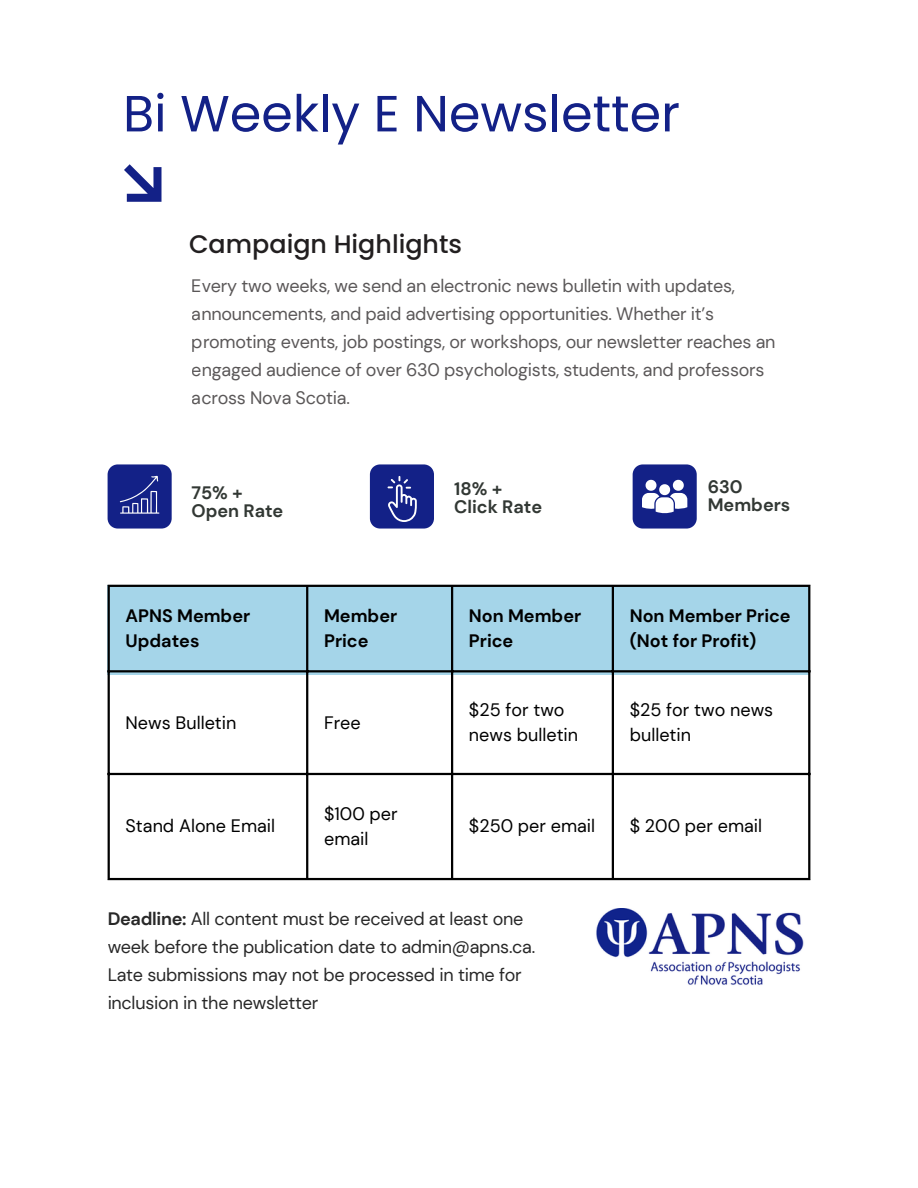
<style>
.page{position:relative;width:918px;height:1188px;background:#fff}
.page>*{position:absolute;margin:0;border:0;box-sizing:border-box;transform-origin:0 0}
.t1{font:50.85px "Poppins";color:#132187}
.t2{font:500 25.35px "Poppins";color:#221f20}
.t3{font:18px/24.8px "DM Sans";letter-spacing:-.015em;color:#000}
.t4{font:18px/28.2px "DM Sans";letter-spacing:-.015em;color:#231f20}
.t5{font:700 18px/24.8px "DM Sans";color:#000}
.t6{font:700 18px/18px "DM Sans";color:#323834}
.s1{font-weight:700}
</style>
<div class="page">
<svg style="left:124px;top:164px;width:37px;height:37px"></svg>
<svg style="left:633px;top:464px;width:64px;height:65px"></svg>
<svg style="left:108px;top:464px;width:64px;height:65px;background:#2a3692"></svg>
<svg style="left:370px;top:464px;width:64px;height:65px;background:#2c3893"></svg>
<div style="left:108px;top:585px;width:702px;height:90px;background:#a5d5e9"></div>
<hr style="left:108px;top:587px;width:2px;height:291px;background:#000">
<hr style="left:306px;top:587px;width:2px;height:291px;background:#000">
<hr style="left:451px;top:587px;width:2px;height:291px;background:#000">
<hr style="left:612px;top:587px;width:2px;height:291px;background:#000">
<hr style="left:808px;top:587px;width:2px;height:291px;background:#000">
<hr style="left:108px;top:585px;width:702px;height:2px;background:#000">
<hr style="left:108px;top:670px;width:702px;height:2px;background:#000">
<hr style="left:108px;top:773px;width:702px;height:2px;background:#000">
<hr style="left:108px;top:878px;width:702px;height:2px;background:#000">
<img style="left:596px;top:908px;width:208px;height:77px">
<p class="t1" style="left:123px;top:78px;width:559px">Bi Weekly E Newsletter</p>
<p class="t2" style="left:189px;top:226px;width:275px">Campaign Highlights</p>
<p class="t4" style="left:192px;top:271px;width:585px">Every two weeks, we send an electronic news bulletin with updates, announcements, and paid advertising opportunities. Whether it’s promoting events, job postings, or workshops, our newsletter reaches an engaged audience of over 630 psychologists, students, and professors across Nova Scotia.</p>
<p class="t6" style="left:192px;top:484px;width:93px">75% +<br>Open Rate</p>
<h2 class="t6" style="left:454px;top:480px;width:89px">18% +<br>Click Rate</h2>
<h1 class="t6" style="left:708px;top:478px;width:84px">630<br>Members</h1>
<p class="t5" style="left:126px;top:603px;width:126px">APNS Member<br>Updates</p>
<p class="t5" style="left:324px;top:603px;width:75px">Member<br>Price</p>
<h3 class="t5" style="left:469px;top:603px;width:114px">Non Member<br>Price</h3>
<p class="t5" style="left:630px;top:603px;width:162px">Non Member Price (Not for Profit)</p>
<h3 class="t3" style="left:126px;top:710px;width:112px">News Bulletin</h3>
<p class="t3" style="left:324px;top:710px;width:38px">Free</p>
<p class="t3" style="left:126px;top:814px;width:151px">Stand Alone Email</p>
<p class="t3" style="left:324px;top:802px;width:75px">$100 per email</p>
<h3 class="t3" style="left:469px;top:698px;width:111px">$25 for two news bulletin</h3>
<p class="t3" style="left:630px;top:698px;width:145px">$25 for two news bulletin</p>
<p class="t3" style="left:469px;top:814px;width:128px">$250 per email</p>
<p class="t3" style="left:630px;top:814px;width:134px">$ 200 per email</p>
<p class="t3" style="left:108px;top:905px;width:429px;line-height:28.2px"><span class="s1">Deadline:</span> All content must be received at least one week before the publication date to admin@apns.ca.<br>Late submissions may not be processed in time for inclusion in the newsletter</p>
</div>
